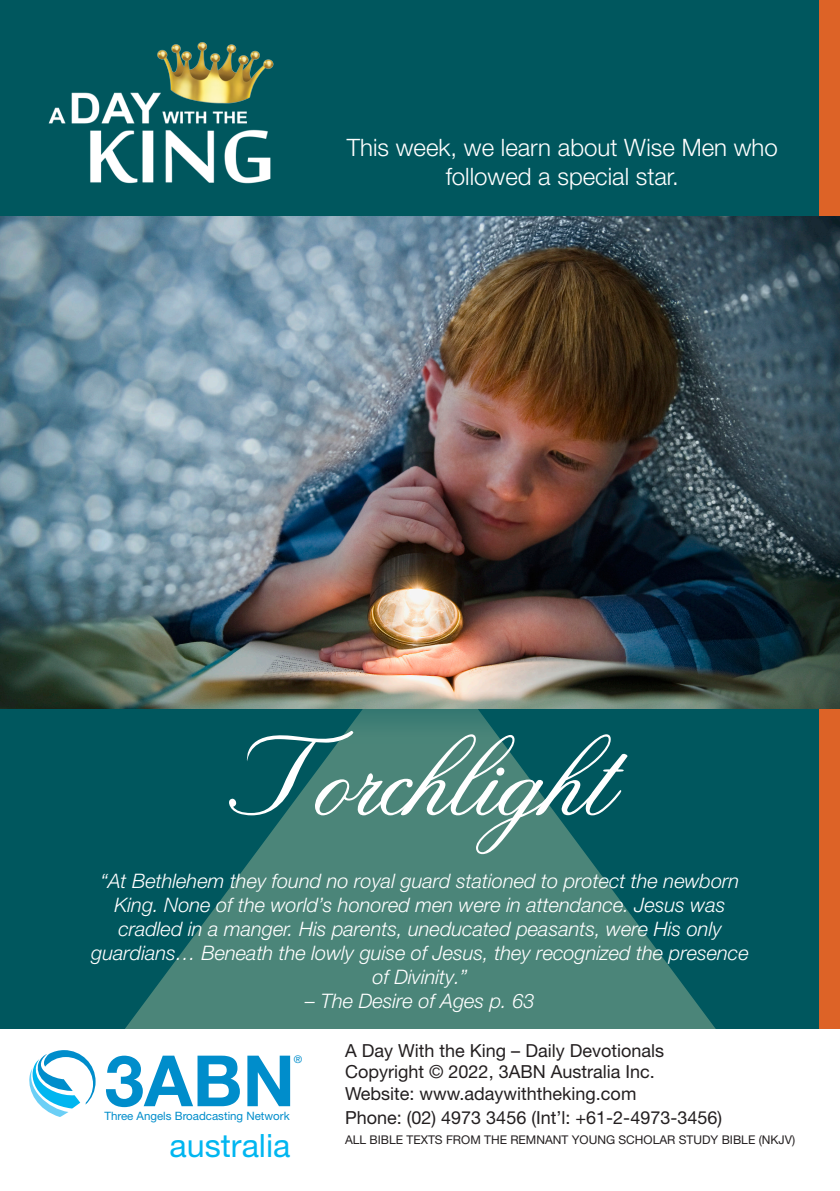
<style>
.page{position:relative;width:840px;height:1191px;background:#fff}
.page>*{position:absolute;margin:0;border:0;box-sizing:border-box;transform-origin:0 0}
.t1{font:120px "Venezio";color:#fff}
.t2{font:700 70.8px "Helvetica Neue";color:#008dcb}
.t3{font:32.2px "Helvetica Neue";color:#00b6f0}
.t4{font:300 24px "Helvetica Neue LT Pro";color:#fff}
.t5{font:italic 300 20px/24px "Helvetica Neue LT Pro";color:#fff;text-align:center}
.t6{font:18px "Helvetica Neue LT Pro";color:#231f20}
.t7{font:12px "Helvetica Neue LT Pro";color:#231f20}
.t8{font:11.4px "Helvetica Neue LT Pro";color:#008dcb}
.t9{font:10.6px "Helvetica Neue LT Pro";color:#008dcb}
</style>
<div class="page">
<div style="left:0;top:0;width:839px;height:1028px;background:#00575e"></div>
<svg style="left:29px;top:1050px;width:66px;height:67px"></svg>
<img style="left:48px;top:42px;width:226px;height:142px">
<img style="left:126px;top:709px;width:589px;height:319px">
<div style="left:819px;top:0;width:20px;height:1028px;background:#dd6327"></div>
<img style="left:0;top:216px;width:839px;height:493px">
<p class="t4" style="left:347px;top:133px;width:432px">This week, we learn about Wise Men who</p>
<p class="t4" style="left:445px;top:162px;width:234px">followed a special star.</p>
<p class="t1" style="left:229px;top:716px;width:384px">Torchlight</p>
<p class="t5" style="left:91px;top:869px;width:658px">“At Bethlehem they found no royal guard stationed to protect the newborn King. None of the world’s honored men were in attendance. Jesus was cradled in a manger. His parents, uneducated peasants, were His only guardians… Beneath the lowly guise of Jesus, they recognized the presence of Divinity.”</p>
<p class="t5" style="left:305px;top:989px;width:231px">– The Desire of Ages p. 63</p>
<h2 class="t2" style="left:105px;top:1037px;width:192px">3ABN</h2>
<p class="t9" style="left:294px;top:1052px;width:10px">®</p>
<p class="t8" style="left:104px;top:1109px;width:187px">Three Angels Broadcasting Network</p>
<h3 class="t3" style="left:169px;top:1126px;width:122px">australia</h3>
<p class="t6" style="left:345px;top:1039px;width:320px">A Day With the King – Daily Devotionals</p>
<p class="t6" style="left:345px;top:1060px;width:311px">Copyright © 2022, 3ABN Australia Inc.</p>
<p class="t6" style="left:345px;top:1082px;width:292px">Website: www.adaywiththeking.com</p>
<p class="t6" style="left:345px;top:1106px;width:378px">Phone: (02) 4973 3456 (Int’l: +61-2-4973-3456)</p>
<p class="t7" style="left:345px;top:1132px;width:451px">ALL BIBLE TEXTS FROM THE REMNANT YOUNG SCHOLAR STUDY BIBLE (NKJV)</p>
</div>
